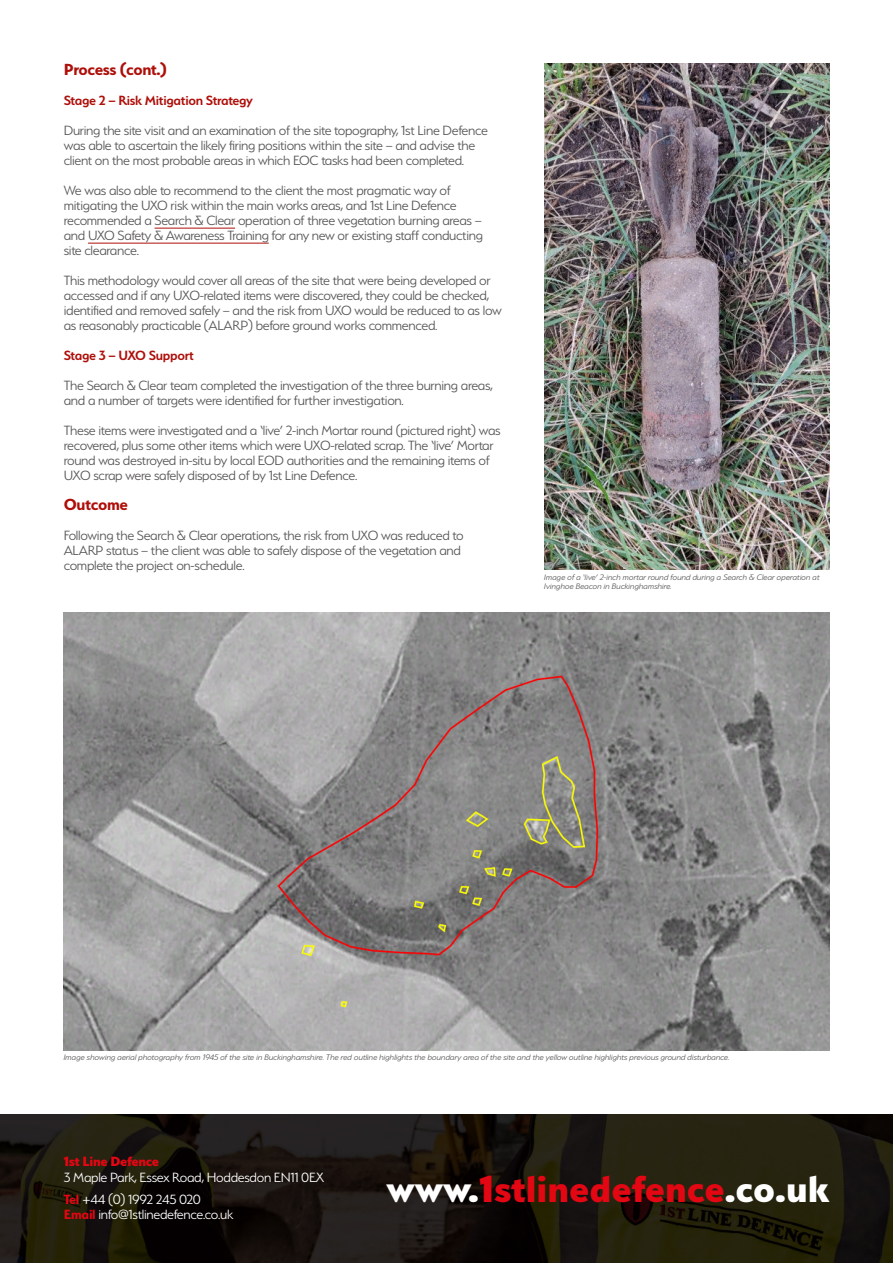
<style>
.page{position:relative;width:893px;height:1263px;background:#fff}
.page>*{position:absolute;margin:0;border:0;box-sizing:border-box;transform-origin:0 0}
.t1{font:800 42px "Serenity";color:#e30613}
.t2{font:700 18px "Serenity";letter-spacing:-.02em;color:#ae0f0a}
.t3{font:300 15px/15px "Serenity";letter-spacing:-.02em;color:#585656}
.t4{font:300 15px/21.8px "Serenity";letter-spacing:-.02em;color:#fff}
.t5{font:600 15px "Serenity";letter-spacing:-.02em;color:#ae0f0a}
.t6{font:800 15px "Serenity";letter-spacing:-.02em;color:#e30613}
.t7{font:italic 300 9px/9px "Serenity";color:#585656}
.s1{font-weight:700;color:#e30613}
.s2{color:#fff}
</style>
<div class="page">
<hr style="left:155px;top:228px;width:80px;height:1px;background:#ae0f0a">
<hr style="left:88px;top:243px;width:181px;height:1px;background:#ae0f0a">
<img style="left:0;top:1114px;width:893px;height:149px">
<img style="left:64px;top:612px;width:765px;height:438px">
<img style="left:544px;top:64px;width:285px;height:506px">
<p class="t2" style="left:64px;top:62px;width:105px">Process (cont.)</p>
<p class="t5" style="left:64px;top:95px;width:191px">Stage 2 – Risk Mitigation Strategy</p>
<p class="t3" style="left:64px;top:123px;width:426px">During the site visit and an examination of the site topography, 1st Line Defence was able to ascertain the likely firing positions within the site – and advise the client on the most probable areas in which EOC tasks had been completed.</p>
<p class="t3" style="left:64px;top:183px;width:421px">We was also able to recommend to the client the most pragmatic way of mitigating the UXO risk within the main works areas, and 1st Line Defence recommended a Search &amp; Clear operation of three vegetation burning areas – and UXO Safety &amp; Awareness Training for any new or existing staff conducting site clearance.</p>
<p class="t3" style="left:64px;top:273px;width:439px">This methodology would cover all areas of the site that were being developed or accessed and if any UXO-related items were discovered, they could be checked, identified and removed safely – and the risk from UXO would be reduced to as low as reasonably practicable (ALARP) before ground works commenced.</p>
<p class="t5" style="left:64px;top:350px;width:132px">Stage 3 – UXO Support</p>
<p class="t3" style="left:64px;top:378px;width:431px">The Search &amp; Clear team completed the investigation of the three burning areas, and a number of targets were identified for further investigation.</p>
<p class="t3" style="left:64px;top:423px;width:438px">These items were investigated and a ‘live’ 2-inch Mortar round (pictured right) was recovered, plus some other items which were UXO-related scrap. The ‘live’ Mortar round was destroyed in-situ by local EOD authorities and the remaining items of UXO scrap were safely disposed of by 1st Line Defence.</p>
<p class="t2" style="left:64px;top:497px;width:66px">Outcome</p>
<p class="t3" style="left:64px;top:528px;width:401px">Following the Search &amp; Clear operations, the risk from UXO was reduced to<br>ALARP status – the client was able to safely dispose of the vegetation and complete the project on-schedule.</p>
<p class="t7" style="left:544px;top:573px;width:277px">Image of a ‘live’ 2-inch mortar round found during a Search &amp; Clear operation at<br>Ivinghoe Beacon in Buckinghamshire.</p>
<p class="t7" style="left:64px;top:1053px;width:667px">Image showing aerial photography from 1945 of the site in Buckinghamshire. The red outline highlights the boundary area of the site and the yellow outline highlights previous ground disturbance.</p>
<p class="t6" style="left:64px;top:1155px;width:97px">1st Line Defence</p>
<p class="t4" style="left:64px;top:1167px;width:262px">3 Maple Park, Essex Road, Hoddesdon EN11 0EX<br><span class="s1">Tel</span> +44 (0) 1992 245 020</p>
<p class="t4" style="left:64px;top:1204px;width:171px"><span class="s1">Email</span> info@1stlinedefence.co.uk</p>
<h1 class="t1" style="left:387px;top:1172px;width:444px"><span class="s2">www.</span>1stlinedefence<span class="s2">.co.uk</span></h1>
</div>
